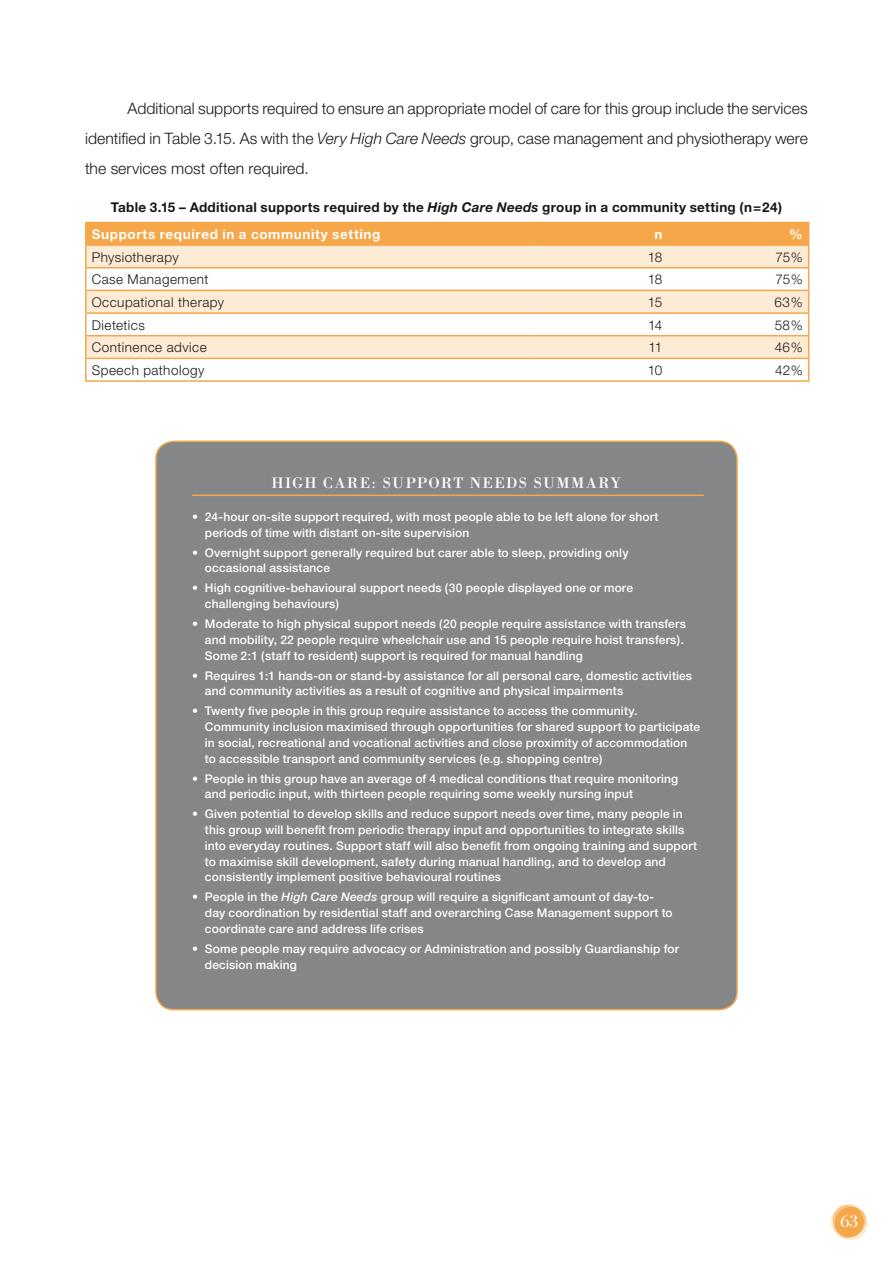
<style>
.page{position:relative;width:893px;height:1263px;background:#fff}
.page>*{position:absolute;margin:0;border:0;box-sizing:border-box;transform-origin:0 0}
.t1{font:18px "Bodoni";color:#fff}
.t2{font:300 15.75px/30px "Helvetica Neue";letter-spacing:.005em;color:#1a171c;text-align:justify}
.t3{font:15.75px "Bodoni";letter-spacing:.08em;color:#fff}
.t4{font:700 13.5px/27.6px "Helvetica Neue";letter-spacing:.02em;color:#1a171c}
.t5{font:300 13.5px "Helvetica Neue";letter-spacing:.035em;color:#1a171c}
.t6{font:700 13.5px "Helvetica Neue";color:#fff}
.t7{font:500 12px/15.8px "Helvetica Neue";letter-spacing:.01em;color:#fff}
.s1{font-style:italic}
.s2{color:#fff}
</style>
<div class="page">
<svg style="left:831px;top:1204px;width:37px;height:36px"></svg>
<hr style="left:85px;top:222px;width:443px;height:1px;background:#f5a749">
<hr style="left:85px;top:223px;width:2px;height:21px;background:#f5a749">
<hr style="left:528px;top:222px;width:140px;height:1px;background:#f5a749">
<hr style="left:668px;top:222px;width:141px;height:1px;background:#f5a749">
<hr style="left:85px;top:244px;width:443px;height:2px;background:#f5a749">
<hr style="left:85px;top:246px;width:2px;height:21px;background:#f5a749">
<hr style="left:85px;top:267px;width:443px;height:1px;background:#f5a749">
<hr style="left:85px;top:268px;width:2px;height:22px;background:#f5a749">
<hr style="left:85px;top:290px;width:443px;height:1px;background:#f5a749">
<hr style="left:85px;top:291px;width:2px;height:21px;background:#f5a749">
<hr style="left:85px;top:312px;width:443px;height:2px;background:#f5a749">
<hr style="left:85px;top:314px;width:2px;height:21px;background:#f5a749">
<hr style="left:85px;top:335px;width:443px;height:1px;background:#f5a749">
<hr style="left:85px;top:336px;width:2px;height:22px;background:#f5a749">
<hr style="left:85px;top:358px;width:443px;height:1px;background:#f5a749">
<hr style="left:85px;top:359px;width:2px;height:21px;background:#f5a749">
<svg style="left:86px;top:223px;width:723px;height:157px"></svg>
<hr style="left:85px;top:380px;width:724px;height:2px;background:#f5a749">
<div style="left:156px;top:441px;width:581px;height:569px;background:#858688;border-radius:18px"></div>
<hr style="left:192px;top:495px;width:512px;height:1px;background:#f5a749">
<div style="left:155px;top:441px;width:583px;height:569px;border:2px solid #f5a749;border-radius:18px"></div>
<p class="t2" style="left:85px;top:93px;width:724px;text-indent:43px">Additional supports required to ensure an appropriate model of care for this group include the services identified in Table 3.15. As with the <span class="s1">Very High Care Needs</span> group, case management and physiotherapy were the services most often required.</p>
<p class="t4" style="left:92px;top:193px;width:692px;text-indent:19px">Table 3.15 – Additional supports required by the <span class="s1">High Care Needs</span> group in a community setting (n=24)<br><span class="s2">Supports required in a community setting</span></p>
<p class="t6" style="left:654px;top:226px;width:10px">n</p>
<p class="t6" style="left:789px;top:226px;width:15px">%</p>
<p class="t5" style="left:92px;top:249px;width:88px">Physiotherapy</p>
<p class="t5" style="left:648px;top:249px;width:16px">18</p>
<p class="t5" style="left:775px;top:249px;width:29px">75%</p>
<p class="t5" style="left:92px;top:271px;width:118px">Case Management</p>
<p class="t5" style="left:648px;top:271px;width:16px">18</p>
<p class="t5" style="left:775px;top:271px;width:29px">75%</p>
<p class="t5" style="left:92px;top:294px;width:134px">Occupational therapy</p>
<p class="t5" style="left:648px;top:294px;width:16px">15</p>
<p class="t5" style="left:775px;top:294px;width:30px">63%</p>
<p class="t5" style="left:92px;top:317px;width:55px">Dietetics</p>
<p class="t5" style="left:648px;top:317px;width:16px">14</p>
<p class="t5" style="left:775px;top:317px;width:29px">58%</p>
<p class="t5" style="left:92px;top:339px;width:116px">Continence advice</p>
<p class="t5" style="left:648px;top:339px;width:15px">11</p>
<p class="t5" style="left:775px;top:339px;width:30px">46%</p>
<p class="t5" style="left:92px;top:362px;width:114px">Speech pathology</p>
<p class="t5" style="left:648px;top:362px;width:16px">10</p>
<p class="t5" style="left:775px;top:362px;width:29px">42%</p>
<h2 class="t3" style="left:271px;top:473px;width:351px">HIGH CARE: SUPPORT NEEDS SUMMARY</h2>
<p class="t7" style="left:205px;top:509px;width:455px">24-hour on-site support required, with most people able to be left alone for short periods of time with distant on-site supervision</p>
<p class="t7" style="left:205px;top:544px;width:425px">Overnight support generally required but carer able to sleep, providing only occasional assistance</p>
<p class="t7" style="left:205px;top:580px;width:430px">High cognitive-behavioural support needs (30 people displayed one or more challenging behaviours)</p>
<p class="t7" style="left:205px;top:616px;width:482px">Moderate to high physical support needs (20 people require assistance with transfers and mobility, 22 people require wheelchair use and 15 people require hoist transfers).<br>Some 2:1 (staff to resident) support is required for manual handling</p>
<p class="t7" style="left:205px;top:667px;width:489px">Requires 1:1 hands-on or stand-by assistance for all personal care, domestic activities and community activities as a result of cognitive and physical impairments</p>
<p class="t7" style="left:205px;top:703px;width:497px">Twenty five people in this group require assistance to access the community.<br>Community inclusion maximised through opportunities for shared support to participate in social, recreational and vocational activities and close proximity of accommodation to accessible transport and community services (e.g. shopping centre)</p>
<p class="t7" style="left:205px;top:770px;width:475px">People in this group have an average of 4 medical conditions that require monitoring and periodic input, with thirteen people requiring some weekly nursing input</p>
<p class="t7" style="left:205px;top:806px;width:494px">Given potential to develop skills and reduce support needs over time, many people in this group will benefit from periodic therapy input and opportunities to integrate skills into everyday routines. Support staff will also benefit from ongoing training and support to maximise skill development, safety during manual handling, and to develop and consistently implement positive behavioural routines</p>
<p class="t7" style="left:205px;top:889px;width:469px">People in the <span class="s1">High Care Needs</span> group will require a significant amount of day-to&shy;day coordination by residential staff and overarching Case Management support to coordinate care and address life crises</p>
<p class="t7" style="left:205px;top:941px;width:476px">Some people may require advocacy or Administration and possibly Guardianship for decision making</p>
<p class="t7" style="left:192px;top:509px;width:7px">•</p>
<p class="t7" style="left:192px;top:544px;width:7px">•</p>
<p class="t7" style="left:192px;top:580px;width:7px">•</p>
<p class="t7" style="left:192px;top:616px;width:7px">•</p>
<p class="t7" style="left:192px;top:667px;width:7px">•</p>
<p class="t7" style="left:192px;top:703px;width:7px">•</p>
<p class="t7" style="left:192px;top:770px;width:7px">•</p>
<p class="t7" style="left:192px;top:806px;width:7px">•</p>
<p class="t7" style="left:192px;top:889px;width:7px">•</p>
<p class="t7" style="left:192px;top:941px;width:7px">•</p>
<h1 class="t1" style="left:841px;top:1211px;width:19px">63</h1>
</div>
